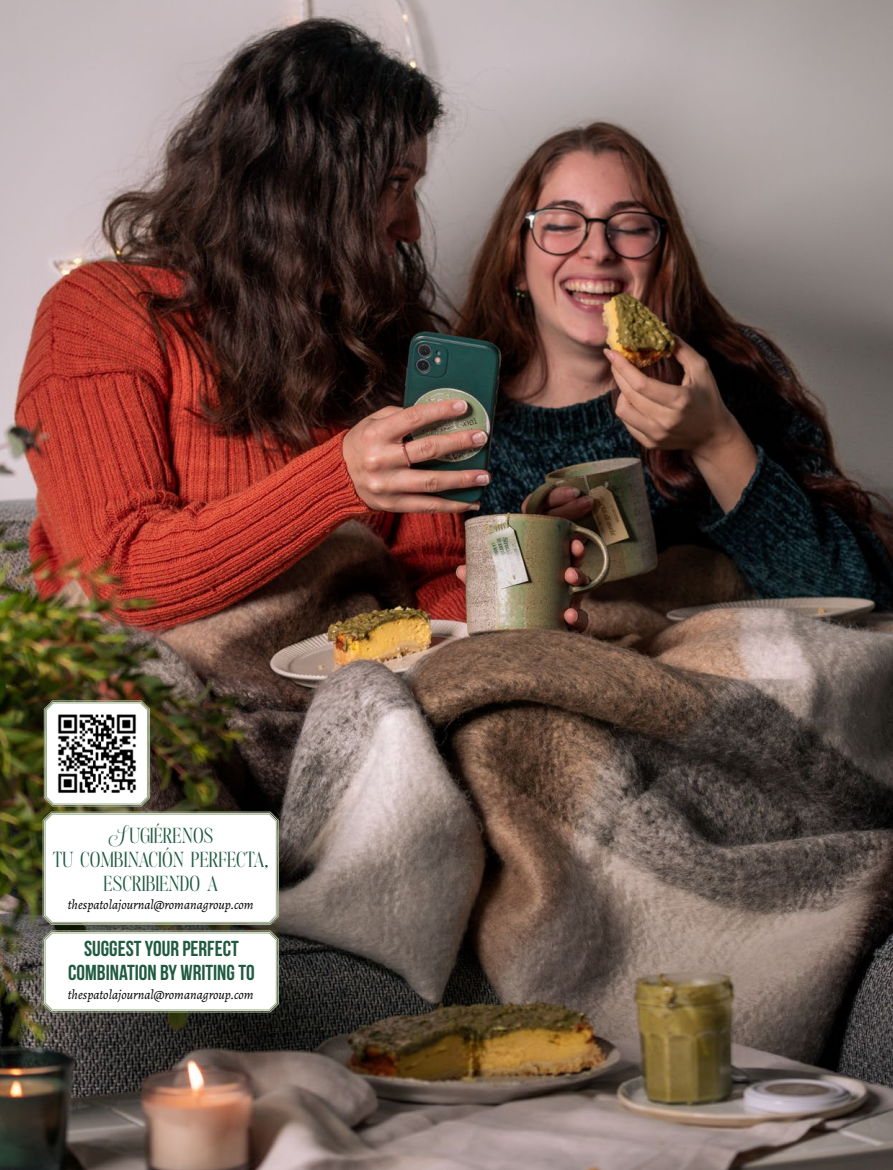
<style>
.page{position:relative;width:893px;height:1170px;background:#fff}
.page>*{position:absolute;margin:0;border:0;box-sizing:border-box;transform-origin:0 0}
.t1{font:21.6px/24px "Androgy";color:#205a41;text-align:center}
.t2{font:700 21.6px/24px "Bebas Neue";color:#205a41;text-align:center}
.t3{font:italic 13.2px "Alegreya";color:#000}
</style>
<div class="page">
<img style="left:0;top:0;width:893px;height:1169px">
<svg style="left:42px;top:699px;width:238px;height:314px"></svg>
<div style="left:45px;top:932px;width:232px;height:78px;border:1px solid #9bae88;border-radius:7px"></div>
<p class="t1" style="left:108px;top:823px;width:107px">SUGIÉRENOS</p>
<p class="t1" style="left:53px;top:847px;width:217px">TU COMBINACIÓN PERFECTA,<br>ESCRIBIENDO A</p>
<p class="t3" style="left:68px;top:895px;width:187px">thespatolajournal@romanagroup.com</p>
<p class="t2" style="left:68px;top:936px;width:188px">SUGGEST YOUR PERFECT<br>COMBINATION BY WRITING TO</p>
<p class="t3" style="left:68px;top:985px;width:187px">thespatolajournal@romanagroup.com</p>
</div>
